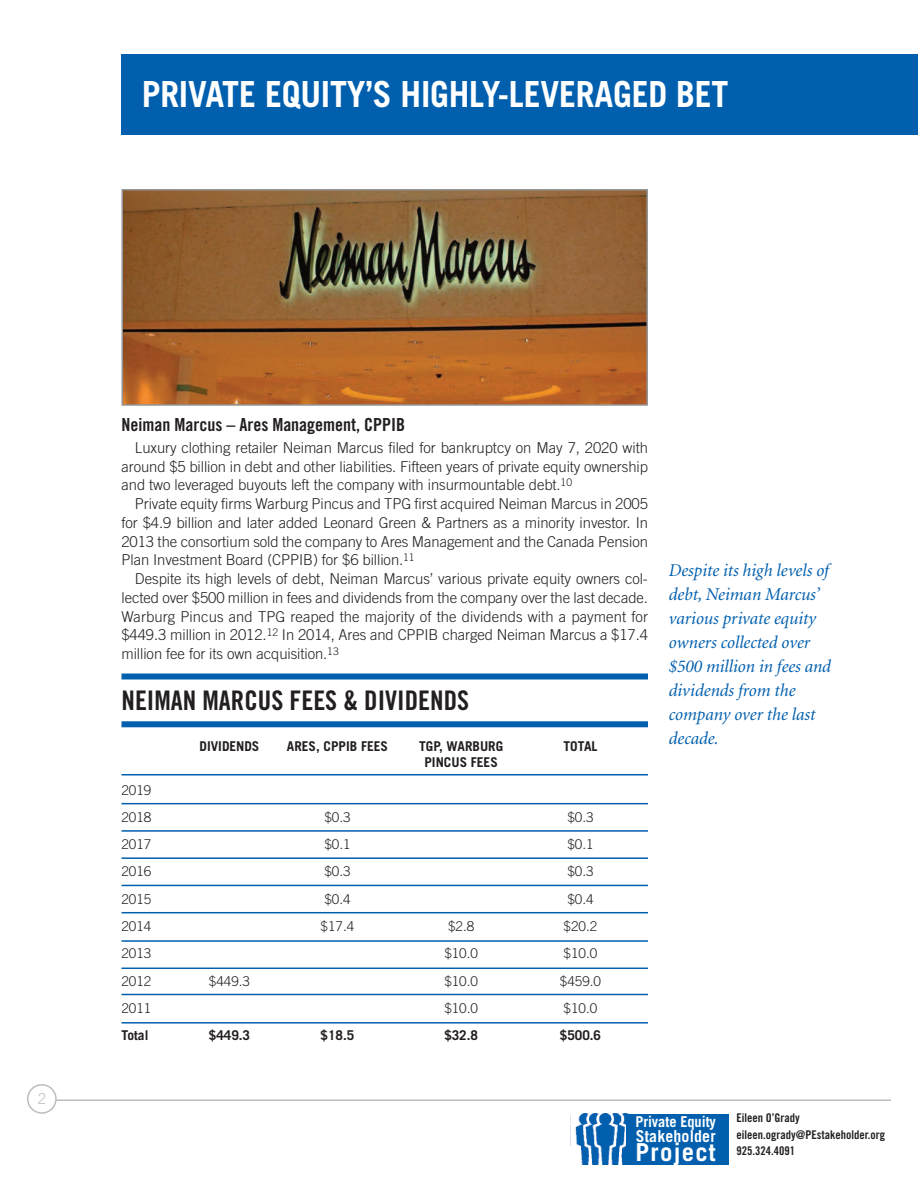
<style>
.page{position:relative;width:918px;height:1188px;background:#fff}
.page>*{position:absolute;margin:0;border:0;box-sizing:border-box;transform-origin:0 0}
.t1{font:700 36px "Trade Gothic";letter-spacing:-.005em;color:#fff;scale:.94 1}
.t2{font:27px "Trade Gothic Bold Cond Twenty";color:#231f20}
.t3{font:700 24.75px "Trade Gothic";letter-spacing:.05em;color:#fff}
.t4{font:italic 18px/24px "Minion";letter-spacing:-.005em;color:#015fae}
.t5{font:18px "Trade Gothic Bold Cond Twenty";color:#231f20}
.t6{font:700 16.5px "Trade Gothic";letter-spacing:.01em;color:#fff;scale:.96 1}
.t7{font:300 15px/18.8px "Trade Gothic";letter-spacing:-.005em;color:#231f20;text-align:justify}
.t8{font:700 15px "Trade Gothic";letter-spacing:-.005em;color:#fff;scale:.96 1}
.t9{font:300 15px "Trade Gothic";color:#bcbdc0}
.t10{font:300 13.5px/27.3px "Trade Gothic";color:#231f20}
.t11{font:700 13.5px "Trade Gothic";color:#231f20}
.t12{font:12px/16.5px "Trade Gothic Bold Cond Twenty";color:#231f20}
</style>
<div class="page">
<div style="left:122px;top:54px;width:796px;height:81px;background:#015fae"></div>
<svg style="left:27px;top:1084px;width:30px;height:30px"></svg>
<hr style="left:56px;top:1100px;width:835px;height:1px;background:#bcbdc0">
<img style="left:575px;top:1114px;width:52px;height:50px">
<div style="left:627px;top:1114px;width:102px;height:50px;background:#015fae"></div>
<div style="left:122px;top:674px;width:526px;height:6px;background:#015fae"></div>
<hr style="left:122px;top:774px;width:526px;height:2px;background:#015fae">
<div style="left:122px;top:721px;width:526px;height:6px;background:#015fae"></div>
<hr style="left:122px;top:803px;width:526px;height:1px;background:#015fae">
<hr style="left:122px;top:830px;width:526px;height:2px;background:#015fae">
<hr style="left:122px;top:968px;width:526px;height:1px;background:#015fae">
<hr style="left:122px;top:940px;width:526px;height:2px;background:#015fae">
<hr style="left:122px;top:912px;width:526px;height:1px;background:#015fae">
<hr style="left:122px;top:885px;width:526px;height:1px;background:#015fae">
<hr style="left:122px;top:857px;width:526px;height:2px;background:#015fae">
<hr style="left:122px;top:1022px;width:526px;height:2px;background:#015fae">
<hr style="left:122px;top:994px;width:526px;height:1px;background:#015fae">
<img style="left:125px;top:192px;width:520px;height:211px">
<div style="left:122px;top:189px;width:526px;height:217px;border:2px solid #939598"></div>
<h1 class="t1" style="left:142px;top:81px;width:626px">PRIVATE EQUITY’S HIGHLY-LEVERAGED BET</h1>
<p class="t9" style="left:38px;top:1093px;width:10px">2</p>
<p class="t5" style="left:122px;top:418px;width:285px">Neiman Marcus – Ares Management, CPPIB</p>
<p class="t7" style="left:121px;top:440px;width:528px;text-indent:14px">Luxury clothing retailer Neiman Marcus filed for bankruptcy on May 7, 2020 with around $5 billion in debt and other liabilities. Fifteen years of private equity ownership and two leveraged buyouts left the company with insurmountable debt.<sup>10</sup></p>
<p class="t7" style="left:121px;top:496px;width:528px;text-indent:13px">Private equity firms Warburg Pincus and TPG first acquired Neiman Marcus in 2005 for $4.9 billion and later added Leonard Green &amp; Partners as a minority investor. In 2013 the consortium sold the company to Ares Management and the Canada Pension Plan Investment Board (CPPIB) for $6 billion.<sup>11</sup></p>
<p class="t7" style="left:121px;top:571px;width:528px;text-indent:13px">Despite its high levels of debt, Neiman Marcus’ various private equity owners col&shy;lected over $500 million in fees and dividends from the company over the last decade.<br>Warburg Pincus and TPG reaped the majority of the dividends with a payment for $449.3 million in 2012.<sup>12</sup> In 2014, Ares and CPPIB charged Neiman Marcus a $17.4 million fee for its own acquisition.<sup>13</sup></p>
<p class="t4" style="left:668px;top:560px;width:164px">Despite its high levels of debt, Neiman Marcus’ various private equity owners collected over $500 million in fees and dividends from the company over the last decade.</p>
<p class="t11" style="left:200px;top:741px;width:61px">DIVIDENDS</p>
<p class="t11" style="left:287px;top:741px;width:103px">ARES, CPPIB FEES</p>
<p class="t11" style="left:419px;top:741px;width:86px">TGP, WARBURG</p>
<p class="t11" style="left:564px;top:741px;width:35px">TOTAL</p>
<p class="t11" style="left:424px;top:757px;width:75px">PINCUS FEES</p>
<p class="t10" style="left:122px;top:777px;width:31px">2019<br>2018</p>
<h2 class="t2" style="left:122px;top:690px;width:349px">NEIMAN MARCUS FEES &amp; DIVIDENDS</h2>
<p class="t10" style="left:324px;top:805px;width:28px">$0.3</p>
<p class="t10" style="left:567px;top:805px;width:28px">$0.3</p>
<p class="t10" style="left:122px;top:832px;width:31px">2017</p>
<p class="t10" style="left:324px;top:832px;width:28px">$0.1</p>
<p class="t10" style="left:567px;top:832px;width:28px">$0.1</p>
<p class="t10" style="left:122px;top:859px;width:31px">2016</p>
<p class="t10" style="left:324px;top:859px;width:28px">$0.3</p>
<p class="t10" style="left:567px;top:859px;width:28px">$0.3</p>
<p class="t10" style="left:122px;top:886px;width:31px">2015</p>
<p class="t10" style="left:324px;top:886px;width:28px">$0.4</p>
<p class="t10" style="left:567px;top:886px;width:28px">$0.4</p>
<p class="t10" style="left:122px;top:914px;width:31px">2014</p>
<p class="t10" style="left:321px;top:914px;width:35px">$17.4</p>
<p class="t10" style="left:448px;top:914px;width:28px">$2.8</p>
<p class="t10" style="left:564px;top:914px;width:35px">$20.2</p>
<p class="t10" style="left:122px;top:941px;width:31px">2013</p>
<p class="t10" style="left:444px;top:941px;width:35px">$10.0</p>
<p class="t10" style="left:564px;top:941px;width:35px">$10.0</p>
<p class="t10" style="left:122px;top:968px;width:31px">2012</p>
<p class="t10" style="left:209px;top:968px;width:43px">$449.3</p>
<p class="t10" style="left:444px;top:968px;width:35px">$10.0</p>
<p class="t10" style="left:560px;top:968px;width:43px">$459.0</p>
<p class="t10" style="left:122px;top:996px;width:31px">2011</p>
<p class="t10" style="left:444px;top:996px;width:35px">$10.0</p>
<p class="t10" style="left:564px;top:996px;width:35px">$10.0</p>
<p class="t11" style="left:122px;top:1030px;width:29px">Total</p>
<p class="t11" style="left:209px;top:1030px;width:43px">$449.3</p>
<p class="t11" style="left:321px;top:1030px;width:35px">$18.5</p>
<p class="t11" style="left:444px;top:1030px;width:35px">$32.8</p>
<p class="t11" style="left:560px;top:1030px;width:43px">$500.6</p>
<p class="t8" style="left:635px;top:1116px;width:85px">Private Equity</p>
<p class="t6" style="left:636px;top:1130px;width:85px">Stakeholder</p>
<h3 class="t3" style="left:636px;top:1143px;width:82px">Project</h3>
<p class="t12" style="left:737px;top:1111px;width:150px">Eileen O’Grady eileen.ogrady@PEstakeholder.org<br>925.324.4091</p>
</div>
